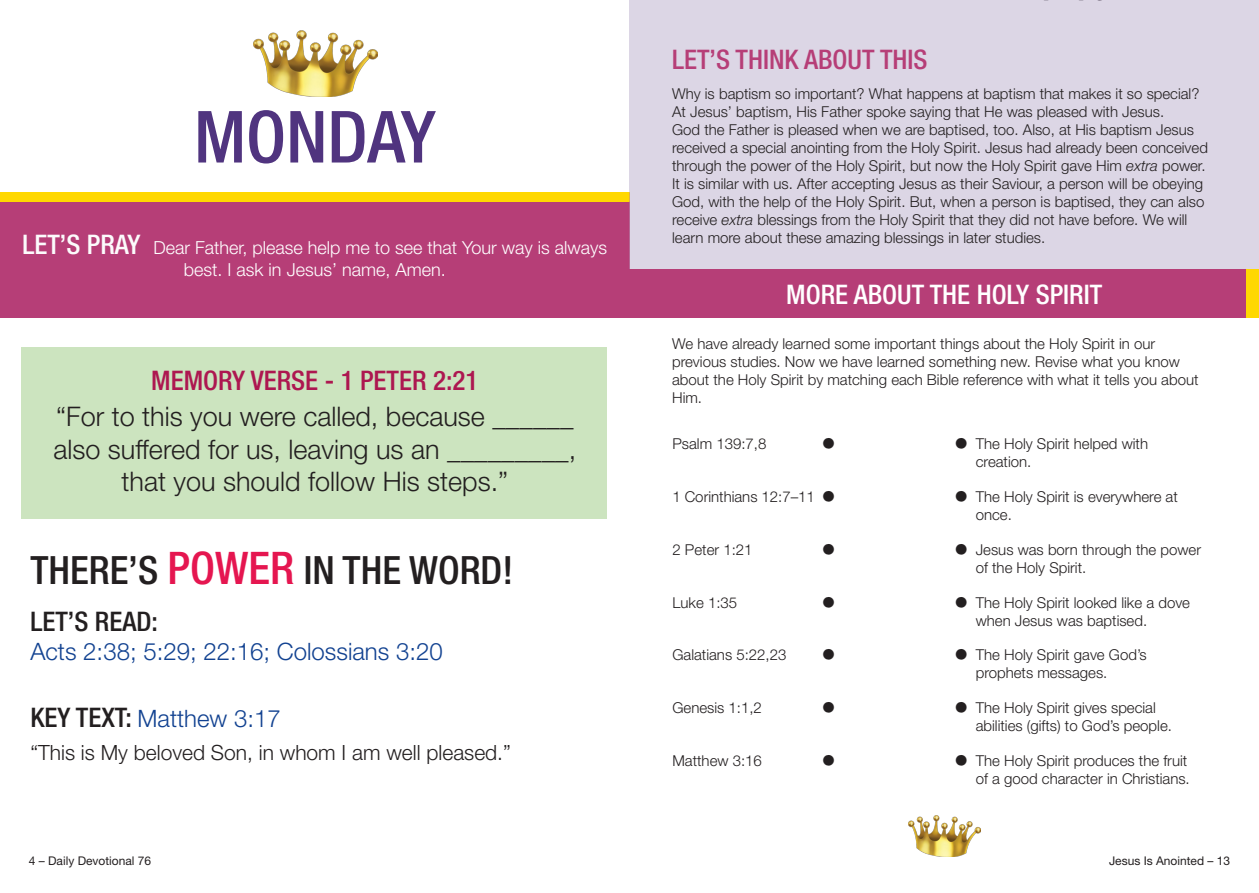
<style>
.page{position:relative;width:1259px;height:893px;background:#fff}
.page>*{position:absolute;margin:0;border:0;box-sizing:border-box;transform-origin:0 0}
.t1{font:500 condensed 72px "Helvetica Neue LT Pro";color:#50347f}
.t2{font:500 condensed 39px "Helvetica Neue LT Pro";color:#231f20}
.t3{font:300 30px "Helvetica Neue LT Pro";color:#231f20}
.t4{font:300 27px/32.4px "Helvetica Neue LT Pro";color:#231f20;text-align:center}
.t5{font:500 condensed 27px "Helvetica Neue LT Pro";color:#ad1750}
.t6{font:500 condensed 27px "Helvetica Neue LT Pro";color:#fff}
.t7{font:500 condensed 27px "Helvetica Neue LT Pro";color:#b63e77}
.t8{font:500 condensed 27px "Helvetica Neue LT Pro";color:#231f20}
.t9{font:300 24px "Helvetica Neue LT Pro";color:#124291}
.t10{font:300 21px "Helvetica Neue LT Pro";color:#231f20}
.t11{font:300 18px/21.6px "Helvetica Neue LT Pro";color:#fff;text-align:center}
.t12{font:300 15px/18px "Helvetica Neue LT Pro";color:#231f20}
.t13{font:12px "Helvetica Neue LT Pro";color:#231f20}
.s1{font-weight:500;font-stretch:condensed;font-size:27px;color:#fcfbfc}
.s2{font-size:45px;color:#e51650}
.s3{font-weight:500;font-stretch:condensed;font-size:27px;color:#231f20}
.s4{font-style:italic}
.s5{font-size:30px}
</style>
<div class="page">
<div style="left:21px;top:347px;width:586px;height:171px;background:#cce4bf"></div>
<img style="left:253px;top:31px;width:125px;height:65px">
<div style="left:0;top:193px;width:629px;height:124px;background:#b63e77"></div>
<div style="left:0;top:193px;width:629px;height:9px;background:#ffd801"></div>
<div style="left:629px;top:0;width:630px;height:294px;background:#dcd6e5"></div>
<img style="left:908px;top:815px;width:72px;height:41px">
<div style="left:629px;top:270px;width:630px;height:48px;background:#b63e77"></div>
<div style="left:1246px;top:270px;width:13px;height:48px;background:#ffd801"></div>
<p class="t1" style="left:194px;top:94px;width:243px">MONDAY</p>
<p class="t11" style="left:22px;top:236px;width:586px"><span class="s1">LET’S PRAY</span> Dear Father, please help me to see that Your way is always best. I ask in Jesus’ name, Amen.</p>
<p class="t5" style="left:151px;top:364px;width:329px">MEMORY VERSE - 1 PETER 2:21</p>
<p class="t4" style="left:53px;top:400px;width:524px">“For to this you were called, because ______ also suffered for us, leaving us an _________, that you should follow His steps.”</p>
<p class="t2" style="left:30px;top:547px;width:484px">THERE’S <span class="s2">POWER</span> IN THE WORD!</p>
<p class="t8" style="left:30px;top:606px;width:129px">LET’S READ:</p>
<p class="t9" style="left:30px;top:637px;width:414px">Acts 2:38; 5:29; 22:16; Colossians 3:20</p>
<p class="t9" style="left:30px;top:703px;width:252px"><span class="s3">KEY TEXT:</span> Matthew 3:17</p>
<p class="t10" style="left:30px;top:740px;width:482px">“This is My beloved Son, in whom I am well pleased.”</p>
<p class="t13" style="left:29px;top:853px;width:124px">4 – Daily Devotional 76</p>
<p class="t7" style="left:672px;top:44px;width:257px">LET’S THINK ABOUT THIS</p>
<p class="t12" style="left:672px;top:84px;width:537px">Why is baptism so important? What happens at baptism that makes it so special?<br>At Jesus’ baptism, His Father spoke saying that He was pleased with Jesus.<br>God the Father is pleased when we are baptised, too. Also, at His baptism Jesus received a special anointing from the Holy Spirit. Jesus had already been conceived through the power of the Holy Spirit, but now the Holy Spirit gave Him <span class="s4">extra</span> power.<br>It is similar with us. After accepting Jesus as their Saviour, a person will be obeying God, with the help of the Holy Spirit. But, when a person is baptised, they can also receive <span class="s4">extra</span> blessings from the Holy Spirit that they did not have before. We will learn more about these amazing blessings in later studies.</p>
<p class="t6" style="left:786px;top:278px;width:317px">MORE ABOUT THE HOLY SPIRIT</p>
<p class="t12" style="left:672px;top:334px;width:528px">We have already learned some important things about the Holy Spirit in our previous studies. Now we have learned something new. Revise what you know about the Holy Spirit by matching each Bible reference with what it tells you about Him.</p>
<p class="t12" style="left:672px;top:435px;width:95px">Psalm 139:7,8</p>
<p class="t3" style="left:821px;top:425px;width:16px">•</p>
<p class="t12" style="left:975px;top:435px;width:174px;text-indent:-22px"><span class="s5">•</span> The Holy Spirit helped with creation.</p>
<p class="t12" style="left:672px;top:487px;width:165px">1 Corinthians 12:7–11 <span class="s5">•</span></p>
<p class="t12" style="left:975px;top:487px;width:204px;text-indent:-22px"><span class="s5">•</span> The Holy Spirit is everywhere at once.</p>
<p class="t12" style="left:672px;top:540px;width:82px">2 Peter 1:21</p>
<p class="t3" style="left:821px;top:531px;width:16px">•</p>
<p class="t12" style="left:975px;top:540px;width:227px;text-indent:-22px"><span class="s5">•</span> Jesus was born through the power of the Holy Spirit.</p>
<p class="t12" style="left:672px;top:593px;width:66px">Luke 1:35</p>
<p class="t3" style="left:821px;top:584px;width:16px">•</p>
<p class="t12" style="left:975px;top:593px;width:216px;text-indent:-22px"><span class="s5">•</span> The Holy Spirit looked like a dove when Jesus was baptised.</p>
<p class="t12" style="left:672px;top:646px;width:165px">Galatians 5:22,23 <span class="s5">•</span></p>
<p class="t12" style="left:975px;top:646px;width:172px;text-indent:-22px"><span class="s5">•</span> The Holy Spirit gave God’s prophets messages.</p>
<p class="t12" style="left:672px;top:698px;width:91px">Genesis 1:1,2</p>
<p class="t3" style="left:821px;top:689px;width:16px">•</p>
<p class="t12" style="left:975px;top:698px;width:198px;text-indent:-22px"><span class="s5">•</span> The Holy Spirit gives special abilities (gifts) to God’s people.</p>
<p class="t12" style="left:672px;top:751px;width:91px">Matthew 3:16</p>
<p class="t3" style="left:821px;top:742px;width:16px">•</p>
<p class="t12" style="left:954px;top:751px;width:237px;text-align:right"><span class="s5">•</span> The Holy Spirit produces the fruit of a good character in Christians.</p>
<p class="t13" style="left:1109px;top:853px;width:123px">Jesus Is Anointed – 13</p>
</div>
